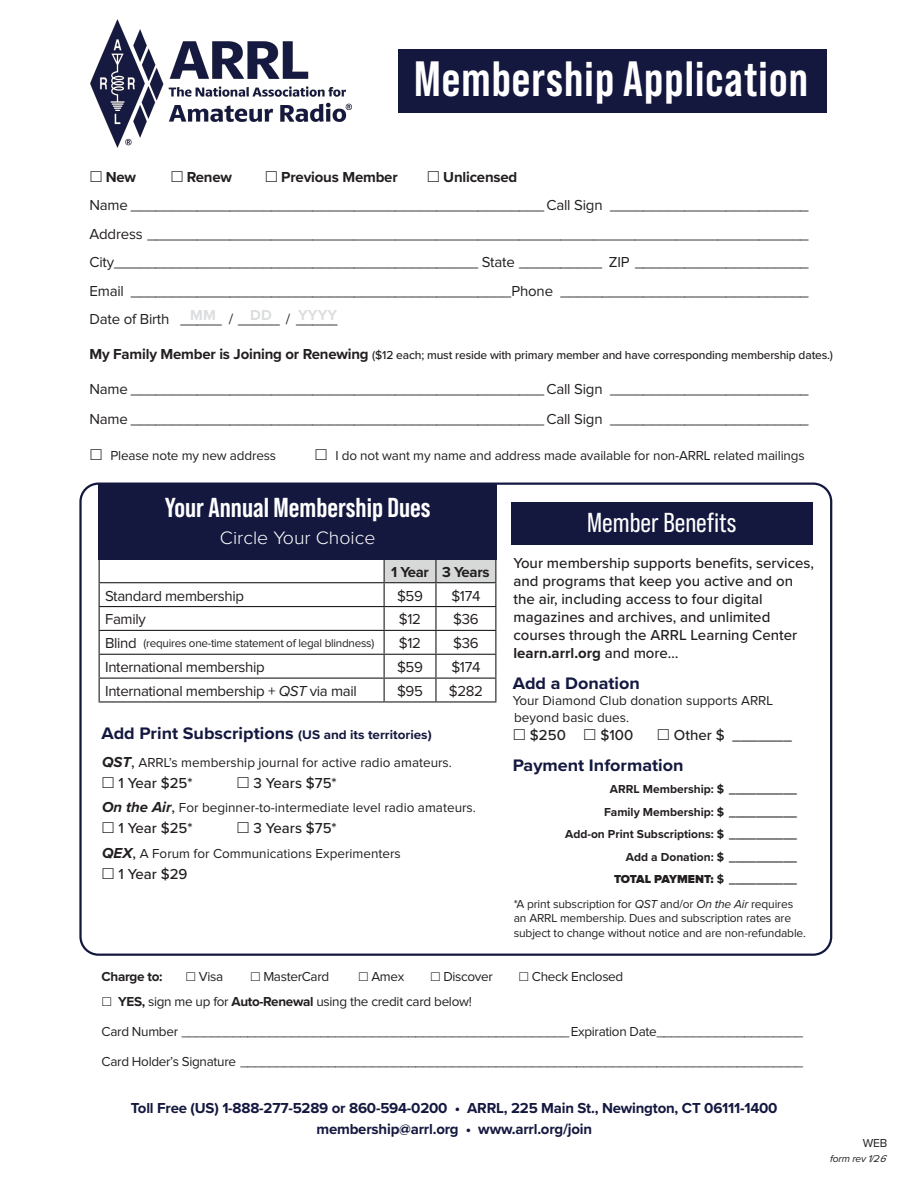
<style>
.page{position:relative;width:918px;height:1188px;background:#fff}
.page>*{position:absolute;margin:0;border:0;box-sizing:border-box;transform-origin:0 0}
.t1{font:700 49.5px "Bebas Neue Pro";letter-spacing:.025em;color:#fff}
.t2{font:700 27.3px "Bebas Neue Pro";color:#fff;scale:1.04 1}
.t3{font:27.3px "Bebas Neue Pro";color:#fff;scale:1.04 1}
.t4{font:300 18.75px "Proxima Nova";color:#fff;scale:1.04 1}
.t5{font:700 17.25px "Proxima Nova";color:#14183f;scale:1.04 1}
.t6{font:15px "Proxima Nova";letter-spacing:-.025em;color:#231f20}
.Body_Text_3{font:500 15px/18px "Proxima Nova";color:#231f20}
.t7{font:700 15px "Proxima Nova";letter-spacing:-.015em;color:#14183f}
.t8{font:700 15px "Proxima Nova";letter-spacing:-.015em;color:#231f20}
.t9{font:700 15px "Proxima Nova";letter-spacing:.005em;color:#dcdddf}
.Body_Text_3-2{font:13.5px "Proxima Nova";letter-spacing:-.015em;color:#231f20}
.t10{font:700 13.5px "Proxima Nova";letter-spacing:-.025em;color:#231f20}
.t11{font:12px/14.4px "Proxima Nova";letter-spacing:-.015em;color:#231f20}
.Body_Text_3-3{font:700 12px/22.5px "Proxima Nova";color:#231f20;text-align:center}
.t12{font:500 12px "Proxima Nova";letter-spacing:-.015em;color:#231f20}
.Body_Text_3-4{font:900 12px "Proxima Nova";letter-spacing:-.01em;color:#231f20}
.t13{font:11.7px "Proxima Nova";letter-spacing:-.025em;color:#231f20}
.t14{font:italic 10.2px "Proxima Nova";letter-spacing:-.015em;color:#231f20}
.s1{font-weight:700;font-size:15px}
.s2{font-size:15px}
.s3{font-style:italic}
.s4{font-size:12.9px}
.s5{font-weight:700;font-style:italic;font-size:15px}
.s6{font-weight:500;font-size:15px}
.s7{font-weight:700}
.s8{font-style:inherit}
</style>
<div class="page">
<hr style="left:99px;top:582px;width:285px;height:1px;background:#231f20">
<hr style="left:99px;top:606px;width:285px;height:1px;background:#231f20">
<hr style="left:99px;top:630px;width:285px;height:1px;background:#231f20">
<hr style="left:99px;top:654px;width:285px;height:1px;background:#231f20">
<hr style="left:99px;top:678px;width:285px;height:1px;background:#231f20">
<svg style="left:99px;top:559px;width:1px;height:142px"></svg>
<svg style="left:384px;top:559px;width:112px;height:142px"></svg>
<hr style="left:99px;top:701px;width:285px;height:2px;background:#231f20">
<hr style="left:384px;top:701px;width:52px;height:2px;background:#231f20">
<hr style="left:436px;top:701px;width:60px;height:2px;background:#231f20">
<div style="left:99px;top:484px;width:398px;height:75px;background:#14183f"></div>
<div style="left:511px;top:502px;width:302px;height:43px;background:#14183f"></div>
<div style="left:398px;top:49px;width:429px;height:63px;background:#14183f"></div>
<img style="left:90px;top:20px;width:261px;height:127px">
<h1 class="t1" style="left:414px;top:50px;width:395px">Membership Application</h1>
<p class="t8" style="left:106px;top:166px;width:32px">New</p>
<p class="t8" style="left:187px;top:166px;width:47px">Renew</p>
<p class="t8" style="left:281px;top:166px;width:118px">Previous Member</p>
<p class="t8" style="left:443px;top:166px;width:76px">Unlicensed</p>
<p class="t6" style="left:89px;top:199px;width:721px">Name __________________________________________________ Call Sign ________________________</p>
<p class="t6" style="left:89px;top:227px;width:721px">Address ________________________________________________________________________________</p>
<p class="t6" style="left:89px;top:256px;width:721px">City____________________________________________ State __________ ZIP _____________________</p>
<p class="t6" style="left:89px;top:284px;width:721px">Email ______________________________________________Phone ______________________________</p>
<p class="t6" style="left:89px;top:313px;width:250px">Date of Birth _____ / _____ / _____</p>
<p class="t12" style="left:89px;top:346px;width:745px"><span class="s1">My Family Member is Joining or Renewing</span> ($12 each; must reside with primary member and have corresponding membership dates.)</p>
<p class="t6" style="left:89px;top:382px;width:721px">Name __________________________________________________ Call Sign ________________________</p>
<p class="t6" style="left:89px;top:412px;width:721px">Name __________________________________________________ Call Sign ________________________</p>
<p class="Body_Text_3-2" style="left:110px;top:449px;width:167px">Please note my new address</p>
<p class="Body_Text_3-2" style="left:335px;top:449px;width:471px">I do not want my name and address made available for non-ARRL related mailings</p>
<p class="t9" style="left:190px;top:304px;width:27px">MM</p>
<p class="t9" style="left:250px;top:304px;width:23px">DD</p>
<p class="t9" style="left:298px;top:304px;width:41px">YYYY</p>
<p class="t2" style="left:165px;top:492px;width:257px">Your Annual Membership Dues</p>
<p class="t4" style="left:220px;top:524px;width:151px">Circle Your Choice</p>
<p class="t8" style="left:391px;top:561px;width:39px">1 Year</p>
<p class="t8" style="left:442px;top:561px;width:49px">3 Years</p>
<p class="t6" style="left:105px;top:589px;width:140px">Standard membership</p>
<p class="t6" style="left:397px;top:589px;width:27px">$59</p>
<p class="t6" style="left:451px;top:589px;width:31px">$174</p>
<p class="t6" style="left:105px;top:613px;width:42px">Family</p>
<p class="t6" style="left:399px;top:613px;width:24px">$12</p>
<p class="t6" style="left:453px;top:613px;width:27px">$36</p>
<p class="t13" style="left:105px;top:638px;width:271px"><span class="s2">Blind</span> (requires one-time statement of legal blindness)</p>
<p class="t6" style="left:399px;top:636px;width:24px">$12</p>
<p class="t6" style="left:453px;top:636px;width:27px">$36</p>
<p class="t6" style="left:105px;top:660px;width:161px">International membership</p>
<p class="t6" style="left:397px;top:660px;width:27px">$59</p>
<p class="t6" style="left:451px;top:660px;width:31px">$174</p>
<p class="t6" style="left:105px;top:684px;width:253px">International membership + <span class="s3">QST</span> via mail</p>
<p class="t6" style="left:397px;top:684px;width:27px">$95</p>
<p class="t6" style="left:449px;top:684px;width:36px">$282</p>
<p class="t5" style="left:101px;top:721px;width:319px">Add Print Subscriptions <span class="s4">(US and its territories)</span></p>
<p class="Body_Text_3-2" style="left:102px;top:756px;width:351px"><span class="s5">QST</span><span class="s6">,</span> ARRL’s membership journal for active radio amateurs.</p>
<p class="Body_Text_3" style="left:119px;top:773px;width:76px">1 Year $25*</p>
<p class="Body_Text_3" style="left:254px;top:773px;width:85px">3 Years $75*</p>
<p class="Body_Text_3-2" style="left:102px;top:802px;width:375px"><span class="s5">On the Air</span><span class="s6">,</span> For beginner-to-intermediate level radio amateurs.</p>
<p class="Body_Text_3" style="left:119px;top:819px;width:76px">1 Year $25*</p>
<p class="Body_Text_3" style="left:254px;top:819px;width:85px">3 Years $75*</p>
<p class="Body_Text_3-2" style="left:102px;top:847px;width:300px"><span class="s5">QEX</span><span class="s6">,</span> A Forum for Communications Experimenters</p>
<p class="Body_Text_3" style="left:119px;top:864px;width:70px">1 Year $29</p>
<p class="t3" style="left:587px;top:507px;width:145px">Member Benefits</p>
<p class="Body_Text_3" style="left:513px;top:554px;width:302px">Your membership supports benefits, services, and programs that keep you active and on the air, including access to four digital magazines and archives, and unlimited courses through the ARRL Learning Center <span class="s7">learn.arrl.org</span> and more…</p>
<p class="t5" style="left:513px;top:671px;width:124px">Add a Donation</p>
<p class="Body_Text_3-2" style="left:513px;top:695px;width:262px">Your Diamond Club donation supports ARRL</p>
<p class="Body_Text_3-2" style="left:514px;top:711px;width:117px">beyond basic dues.</p>
<p class="Body_Text_3" style="left:530px;top:725px;width:37px">$250</p>
<p class="Body_Text_3" style="left:600px;top:725px;width:34px">$100</p>
<p class="Body_Text_3" style="left:674px;top:725px;width:119px">Other $ _______</p>
<p class="t5" style="left:513px;top:752px;width:166px">Payment Information</p>
<p class="Body_Text_3-3" style="left:604px;top:778px;width:194px">ARRL Membership: $ __________<br>Family Membership: $ __________</p>
<p class="Body_Text_3-3" style="left:565px;top:823px;width:233px">Add-on Print Subscriptions: $ __________</p>
<p class="Body_Text_3-3" style="left:626px;top:845px;width:173px">Add a Donation: $ __________</p>
<p class="Body_Text_3-4" style="left:614px;top:872px;width:184px">TOTAL PAYMENT: <span class="s7">$ __________</span></p>
<p class="t11" style="left:514px;top:897px;width:294px">*A print subscription for <span class="s3">QST</span> and/or <span class="s3">On the Air</span> requires an ARRL membership. Dues and subscription rates are subject to change without notice and are non-refundable.</p>
<p class="t10" style="left:102px;top:966px;width:63px">Charge to:</p>
<p class="Body_Text_3-2" style="left:199px;top:970px;width:26px">Visa</p>
<p class="Body_Text_3-2" style="left:263px;top:970px;width:68px">MasterCard</p>
<p class="Body_Text_3-2" style="left:371px;top:970px;width:35px">Amex</p>
<p class="Body_Text_3-2" style="left:443px;top:970px;width:51px">Discover</p>
<p class="Body_Text_3-2" style="left:532px;top:970px;width:93px">Check Enclosed</p>
<p class="Body_Text_3-2" style="left:118px;top:996px;width:355px"><span class="s7">YES,</span> sign me up for <span class="s7">Auto-Renewal</span> using the credit card below!</p>
<p class="Body_Text_3-2" style="left:102px;top:1026px;width:703px">Card Number _____________________________________________________Expiration Date____________________</p>
<p class="Body_Text_3-2" style="left:102px;top:1056px;width:703px">Card Holder’s Signature _____________________________________________________________________________</p>
<p class="t7" style="left:131px;top:1097px;width:648px">Toll Free (US) 1-888-277-5289 or 860-594-0200 • ARRL, 225 Main St., Newington, CT 06111-1400</p>
<p class="t7" style="left:316px;top:1118px;width:277px">membership@arrl.org • www.arrl.org/join</p>
<p class="t11" style="left:863px;top:1137px;width:26px">WEB</p>
<p class="t14" style="left:830px;top:1151px;width:61px">form rev <span class="s8">1</span>/26</p>
</div>
